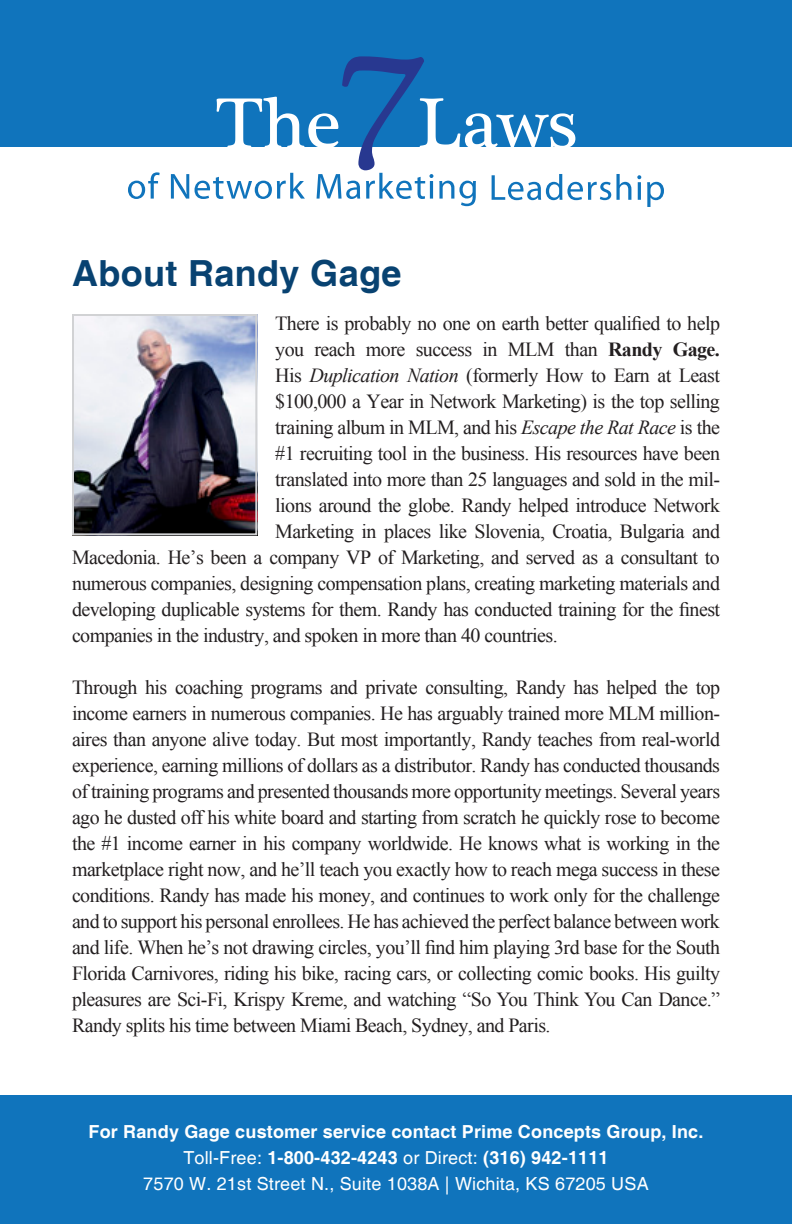
<style>
.page{position:relative;width:792px;height:1224px;background:#fff}
.page>*{position:absolute;margin:0;border:0;box-sizing:border-box;transform-origin:0 0}
.Sub_Head{font:700 36px "Helvetica";letter-spacing:.01em;color:#084271}
.body_copy{font:20px/26px "Times New Roman";letter-spacing:-.03em;color:#231f20;text-align:justify}
.Sub_Head-2{font:700 18px "Helvetica";letter-spacing:.01em;color:#fff}
.Sub_Head-3{font:18px "Helvetica";letter-spacing:.01em;color:#fff}
.s1{font-weight:700}
.s2{font-style:italic}
.s3{font-weight:400}
</style>
<div class="page">
<div style="left:0;top:0;width:792px;height:146px;background:#1074bc"></div>
<div style="left:0;top:1096px;width:792px;height:128px;background:#1074bc"></div>
<img style="left:75px;top:317px;width:179px;height:215px">
<div style="left:72px;top:314px;width:185px;height:221px;border:2px solid #d1d2d4"></div>
<svg style="left:128px;top:172px;width:32px;height:27px"></svg>
<svg style="left:171px;top:174px;width:18px;height:25px"></svg>
<svg style="left:195px;top:56px;width:436px;height:150px"></svg>
<svg style="left:637px;top:175px;width:4px;height:4px"></svg>
<hr style="left:638px;top:182px;width:3px;height:18px;background:#1074bc">
<svg style="left:647px;top:182px;width:17px;height:25px"></svg>
<p class="Sub_Head" style="left:72px;top:252px;width:331px">About Randy Gage</p>
<p class="body_copy" style="left:275px;top:310px;width:446px">There is probably no one on earth better qualified to help</p>
<p class="body_copy" style="left:275px;top:336px;width:446px">you reach more success in MLM than <span class="s1">Randy Gage.</span></p>
<p class="body_copy" style="left:275px;top:362px;width:446px">His <span class="s2">Duplication Nation</span> (formerly How to Earn at Least</p>
<p class="body_copy" style="left:275px;top:388px;width:446px">$100,000 a Year in Network Marketing) is the top selling</p>
<p class="body_copy" style="left:275px;top:414px;width:446px">training album in MLM, and his <span class="s2">Escape the Rat Race</span> is the</p>
<p class="body_copy" style="left:275px;top:440px;width:446px">#1 recruiting tool in the business. His resources have been</p>
<p class="body_copy" style="left:275px;top:466px;width:446px">translated into more than 25 languages and sold in the mil-</p>
<p class="body_copy" style="left:275px;top:492px;width:446px">lions around the globe. Randy helped introduce Network</p>
<p class="body_copy" style="left:275px;top:518px;width:446px">Marketing in places like Slovenia, Croatia, Bulgaria and</p>
<p class="body_copy" style="left:72px;top:544px;width:649px">Macedonia. He’s been a company VP of Marketing, and served as a consultant to</p>
<p class="body_copy" style="left:72px;top:570px;width:650px">numerous companies, designing compensation plans, creating marketing materials and</p>
<p class="body_copy" style="left:72px;top:596px;width:650px">developing duplicable systems for them. Randy has conducted training for the finest</p>
<p class="body_copy" style="left:72px;top:622px;width:487px">companies in the industry, and spoken in more than 40 countries.</p>
<p class="body_copy" style="left:72px;top:674px;width:650px">Through his coaching programs and private consulting, Randy has helped the top income earners in numerous companies. He has arguably trained more MLM million&shy;aires than anyone alive today. But most importantly, Randy teaches from real-world experience, earning millions of dollars as a distributor. Randy has conducted thousands of training programs and presented thousands more opportunity meetings. Several years ago he dusted off his white board and starting from scratch he quickly rose to become the #1 income earner in his company worldwide. He knows what is working in the marketplace right now, and he’ll teach you exactly how to reach mega success in these conditions. Randy has made his money, and continues to work only for the challenge and to support his personal enrollees. He has achieved the perfect balance between work and life. When he’s not drawing circles, you’ll find him playing 3rd base for the South Florida Carnivores, riding his bike, racing cars, or collecting comic books. His guilty pleasures are Sci-Fi, Krispy Kreme, and watching “So You Think You Can Dance.” Randy splits his time between Miami Beach, Sydney, and Paris.</p>
<p class="Sub_Head-2" style="left:89px;top:1120px;width:616px">For Randy Gage customer service contact Prime Concepts Group, Inc.</p>
<p class="Sub_Head-2" style="left:183px;top:1146px;width:427px"><span class="s3">Toll-Free:</span> 1-800-432-4243 <span class="s3">or Direct:</span> (316) 942-1111</p>
<p class="Sub_Head-3" style="left:143px;top:1173px;width:507px">7570 W. 21st Street N., Suite 1038A | Wichita, KS 67205 USA</p>
</div>
